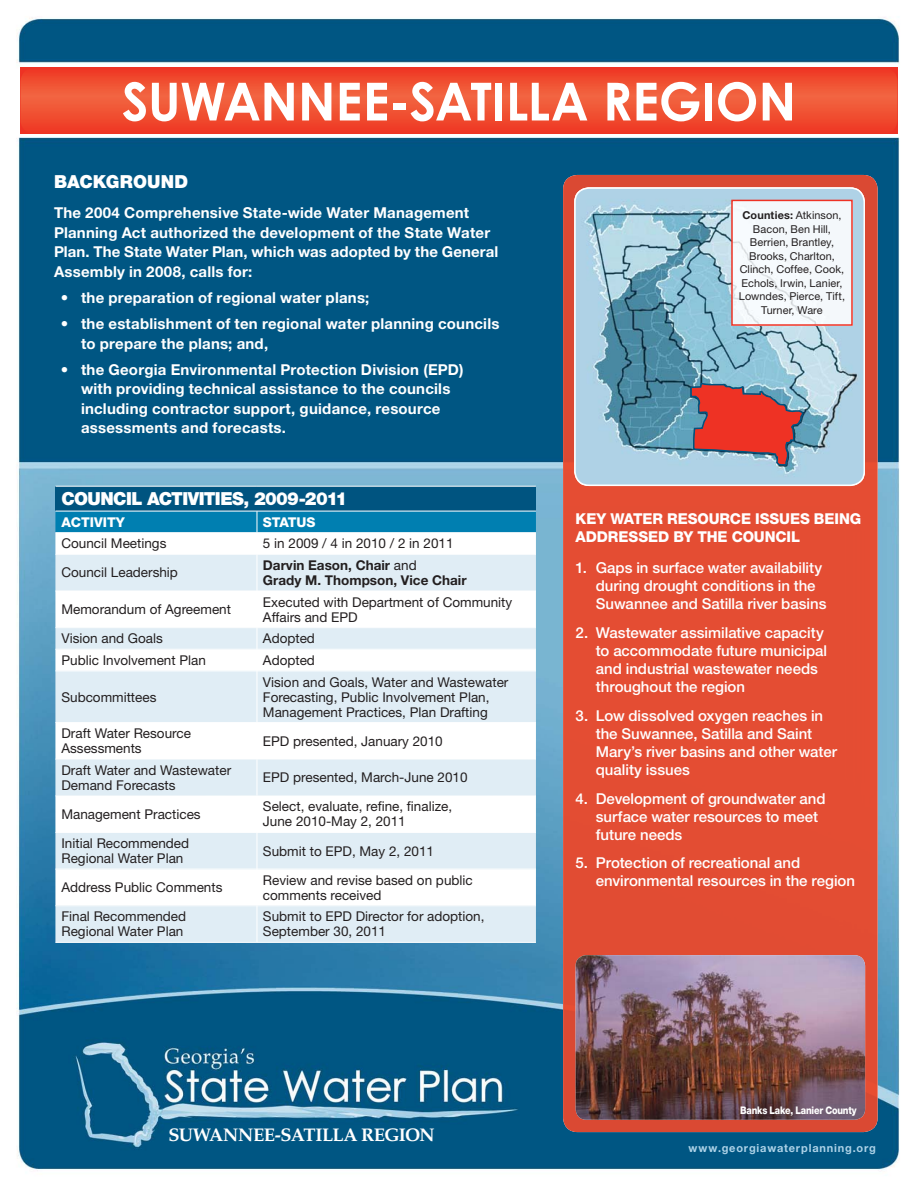
<style>
.page{position:relative;width:918px;height:1188px;background:#fff}
.page>*{position:absolute;margin:0;border:0;box-sizing:border-box;transform-origin:0 0}
.t1{font:700 52.5px "Century Gothic";color:#fff}
.t2{font:700 18.3px "Palatino";letter-spacing:-.03em;color:#fff}
.t3{font:900 18px "Helvetica Neue LT Std";letter-spacing:-.03em;color:#fff}
.t4{font:900 18px "Helvetica Neue LT Std";letter-spacing:.005em;color:#fff}
.t5{font:700 15px/19.5px "Helvetica Neue LT Std";letter-spacing:.015em;color:#fff}
.t6{font:500 15px/18px "Helvetica Neue LT Std";letter-spacing:-.005em;color:#fff}
.t7{font:800 15px/18px "Helvetica Neue LT Std";letter-spacing:-.005em;color:#fff}
.t8{font:13.5px/15px "Helvetica Neue LT Std";color:#231f20}
.t9{font:700 13.5px/15px "Helvetica Neue LT Std";color:#231f20}
.t10{font:800 13.5px "Helvetica Neue LT Std";color:#fff}
.t11{font:700 11.25px "Helvetica Neue LT Std";letter-spacing:.075em;color:#add2e7}
.t12{font:10.8px/13.5px "Helvetica Neue LT Std";letter-spacing:.005em;color:#231f20;text-align:center}
.t13{font:800 10.5px "Helvetica Neue LT Std";letter-spacing:-.015em;color:#fff;scale:.86 1}
.s1{font-weight:400}
.s2{font-weight:700}
</style>
<div class="page">
<img style="left:16px;top:17px;width:884px;height:1154px">
<img style="left:563px;top:175px;width:315px;height:957px">
<svg style="left:20px;top:68px;width:878px;height:66px;background:#f04d31"></svg>
<div style="left:55px;top:486px;width:481px;height:25px;background:#005480"></div>
<svg style="left:55px;top:555px;width:481px;height:387px;fill:#e0edf5"></svg>
<svg style="left:55px;top:512px;width:481px;height:42px"></svg>
<hr style="left:257px;top:555px;width:1px;height:36px;background:#fff">
<hr style="left:257px;top:591px;width:1px;height:36px;background:#fff">
<svg style="left:257px;top:628px;width:1px;height:43px"></svg>
<hr style="left:257px;top:671px;width:1px;height:51px;background:#fff">
<hr style="left:257px;top:723px;width:1px;height:36px;background:#fff">
<hr style="left:257px;top:759px;width:1px;height:37px;background:#fff">
<hr style="left:257px;top:796px;width:1px;height:36px;background:#fff">
<hr style="left:257px;top:833px;width:1px;height:36px;background:#fff">
<hr style="left:257px;top:869px;width:1px;height:37px;background:#fff">
<hr style="left:257px;top:906px;width:1px;height:36px;background:#fff">
<hr style="left:55px;top:486px;width:202px;height:1px;background:#fff">
<hr style="left:257px;top:486px;width:279px;height:1px;background:#fff">
<hr style="left:55px;top:511px;width:202px;height:1px;background:#fff">
<hr style="left:257px;top:511px;width:279px;height:1px;background:#fff">
<hr style="left:55px;top:532px;width:202px;height:1px;background:#fff">
<hr style="left:257px;top:532px;width:279px;height:1px;background:#fff">
<hr style="left:55px;top:554px;width:202px;height:1px;background:#fff">
<hr style="left:257px;top:554px;width:279px;height:1px;background:#fff">
<hr style="left:55px;top:591px;width:202px;height:1px;background:#fff">
<hr style="left:257px;top:591px;width:279px;height:1px;background:#fff">
<hr style="left:55px;top:627px;width:202px;height:1px;background:#fff">
<hr style="left:257px;top:627px;width:279px;height:1px;background:#fff">
<hr style="left:55px;top:649px;width:202px;height:1px;background:#fff">
<hr style="left:257px;top:649px;width:279px;height:1px;background:#fff">
<hr style="left:55px;top:671px;width:202px;height:1px;background:#fff">
<hr style="left:257px;top:671px;width:279px;height:1px;background:#fff">
<hr style="left:55px;top:722px;width:202px;height:1px;background:#fff">
<hr style="left:257px;top:722px;width:279px;height:1px;background:#fff">
<hr style="left:55px;top:759px;width:202px;height:1px;background:#fff">
<hr style="left:257px;top:759px;width:279px;height:1px;background:#fff">
<hr style="left:55px;top:796px;width:202px;height:1px;background:#fff">
<hr style="left:257px;top:796px;width:279px;height:1px;background:#fff">
<hr style="left:55px;top:832px;width:202px;height:1px;background:#fff">
<hr style="left:257px;top:832px;width:279px;height:1px;background:#fff">
<hr style="left:55px;top:869px;width:202px;height:1px;background:#fff">
<hr style="left:257px;top:869px;width:279px;height:1px;background:#fff">
<hr style="left:55px;top:905px;width:202px;height:1px;background:#fff">
<hr style="left:257px;top:905px;width:279px;height:1px;background:#fff">
<hr style="left:55px;top:942px;width:202px;height:1px;background:#fff">
<hr style="left:257px;top:942px;width:279px;height:1px;background:#fff">
<img style="left:576px;top:955px;width:289px;height:165px;border-radius:11px">
<svg style="left:574px;top:187px;width:291px;height:299px;background:#94bdcf"></svg>
<div style="left:734px;top:203px;width:116px;height:120px;background:#f4f8fb"></div>
<div style="left:731px;top:200px;width:122px;height:126px;border:2px solid #ee3224"></div>
<svg style="left:690px;top:382px;width:115px;height:84px;background:#b96567"></svg>
<svg style="left:62px;top:295px;width:5px;height:5px"></svg>
<svg style="left:62px;top:321px;width:5px;height:5px"></svg>
<svg style="left:62px;top:367px;width:5px;height:5px"></svg>
<h1 class="t1" style="left:122px;top:72px;width:676px">SUWANNEE-SATILLA REGION</h1>
<h3 class="t4" style="left:54px;top:171px;width:136px">BACKGROUND</h3>
<p class="t5" style="left:54px;top:204px;width:446px">The 2004 Comprehensive State-wide Water Management Planning Act authorized the development of the State Water Plan. The State Water Plan, which was adopted by the General Assembly in 2008, calls for:</p>
<p class="t5" style="left:81px;top:286px;width:420px;line-height:26.2px">the preparation of regional water plans;<br>the establishment of ten regional water planning councils</p>
<p class="t5" style="left:81px;top:331px;width:384px;line-height:26.2px">to prepare the plans; and,<br>the Georgia Environmental Protection Division (EPD)</p>
<p class="t5" style="left:81px;top:381px;width:371px">with providing technical assistance to the councils including contractor support, guidance, resource assessments and forecasts.</p>
<h3 class="t3" style="left:61px;top:488px;width:287px">COUNCIL ACTIVITIES, 2009-2011</h3>
<p class="t10" style="left:61px;top:517px;width:65px">ACTIVITY</p>
<p class="t10" style="left:263px;top:517px;width:54px">STATUS</p>
<p class="t8" style="left:61px;top:537px;width:107px">Council Meetings</p>
<p class="t8" style="left:263px;top:537px;width:192px">5 in 2009 / 4 in 2010 / 2 in 2011</p>
<p class="t8" style="left:61px;top:566px;width:118px">Council Leadership</p>
<p class="t9" style="left:263px;top:559px;width:205px">Darvin Eason, Chair <span class="s1">and<br></span>Grady M. Thompson, Vice Chair</p>
<p class="t8" style="left:61px;top:603px;width:171px">Memorandum of Agreement</p>
<p class="t8" style="left:263px;top:595px;width:251px">Executed with Department of Community<br>Affairs and EPD</p>
<p class="t8" style="left:61px;top:632px;width:103px">Vision and Goals</p>
<p class="t8" style="left:263px;top:632px;width:54px">Adopted</p>
<p class="t8" style="left:61px;top:654px;width:146px">Public Involvement Plan</p>
<p class="t8" style="left:263px;top:654px;width:54px">Adopted</p>
<p class="t8" style="left:61px;top:690px;width:97px">Subcommittees</p>
<p class="t8" style="left:263px;top:675px;width:247px">Vision and Goals, Water and Wastewater<br>Forecasting, Public Involvement Plan,<br>Management Practices, Plan Drafting</p>
<p class="t8" style="left:61px;top:727px;width:131px">Draft Water Resource<br>Assessments</p>
<p class="t8" style="left:263px;top:734px;width:181px">EPD presented, January 2010</p>
<p class="t8" style="left:61px;top:764px;width:171px">Draft Water and Wastewater<br>Demand Forecasts</p>
<p class="t8" style="left:263px;top:771px;width:206px">EPD presented, March-June 2010</p>
<p class="t8" style="left:61px;top:808px;width:141px">Management Practices</p>
<p class="t8" style="left:263px;top:800px;width:191px">Select, evaluate, refine, finalize,<br>June 2010-May 2, 2011</p>
<p class="t8" style="left:61px;top:837px;width:129px">Initial Recommended<br>Regional Water Plan</p>
<p class="t8" style="left:263px;top:844px;width:173px">Submit to EPD, May 2, 2011</p>
<p class="t8" style="left:61px;top:881px;width:163px">Address Public Comments</p>
<p class="t8" style="left:263px;top:874px;width:211px">Review and revise based on public comments received</p>
<p class="t8" style="left:61px;top:910px;width:126px">Final Recommended<br>Regional Water Plan</p>
<p class="t8" style="left:263px;top:910px;width:223px">Submit to EPD Director for adoption,<br>September 30, 2011</p>
<p class="t12" style="left:739px;top:210px;width:108px"><span class="s2">Counties:</span> Atkinson,<br>Bacon, Ben Hill,<br>Berrien, Brantley,<br>Brooks, Charlton,<br>Clinch, Coffee, Cook,<br>Echols, Irwin, Lanier,<br>Lowndes, Pierce, Tift,<br>Turner, Ware</p>
<p class="t7" style="left:576px;top:511px;width:287px">KEY WATER RESOURCE ISSUES BEING<br>ADDRESSED BY THE COUNCIL</p>
<p class="t6" style="left:596px;top:560px;width:232px;text-indent:-20px">1. Gaps in surface water availability during drought conditions in the<br>Suwannee and Satilla river basins</p>
<p class="t6" style="left:596px;top:625px;width:233px;text-indent:-20px">2. Wastewater assimilative capacity to accommodate future municipal and industrial wastewater needs throughout the region</p>
<p class="t6" style="left:596px;top:708px;width:243px;text-indent:-20px">3. Low dissolved oxygen reaches in the Suwannee, Satilla and Saint<br>Mary’s river basins and other water quality issues</p>
<p class="t6" style="left:596px;top:790px;width:231px;text-indent:-20px">4. Development of groundwater and surface water resources to meet future needs</p>
<p class="t6" style="left:596px;top:855px;width:261px;text-indent:-20px">5. Protection of recreational and environmental resources in the region</p>
<h2 class="t2" style="left:168px;top:1128px;width:268px">SUWANNEE-SATILLA REGION</h2>
<p class="t13" style="left:740px;top:1107px;width:137px">Banks Lake, Lanier County</p>
<p class="t11" style="left:689px;top:1144px;width:189px">www.georgiawaterplanning.org</p>
</div>
